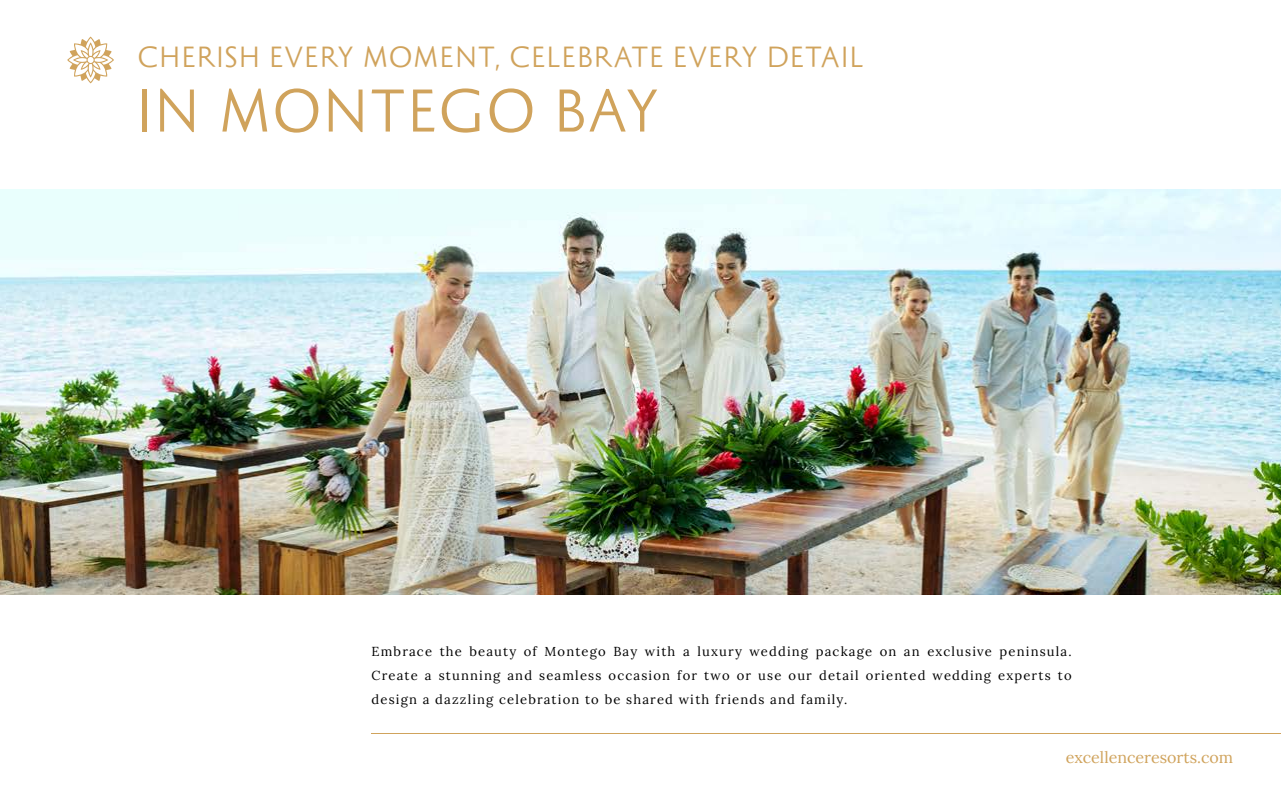
<style>
.page{position:relative;width:1281px;height:800px;background:#fff}
.page>*{position:absolute;margin:0;border:0;box-sizing:border-box;transform-origin:0 0}
.t1{font:60px "Garda Titling Three";letter-spacing:.03em;color:#d0a35c}
.t2{font:29px "Garda Titling Three";letter-spacing:.03em;color:#d0a35c}
.t3{font:16px "Lora";color:#d0a35c}
.t4{font:13px/24px "Lora";letter-spacing:.09em;color:#000;text-align:justify}
</style>
<div class="page">
<img style="left:0;top:189px;width:1280px;height:406px">
<hr style="left:371px;top:734px;width:909px;height:1px;background:#d0a35c">
<svg style="left:67px;top:37px;width:47px;height:46px"></svg>
<h2 class="t2" style="left:138px;top:40px;width:727px">CHERISH EVERY MOMENT, CELEBRATE EVERY DETAIL</h2>
<h1 class="t1" style="left:136px;top:75px;width:524px">IN MONTEGO BAY</h1>
<p class="t4" style="left:371px;top:638px;width:701px">Embrace the beauty of Montego Bay with a luxury wedding package on an exclusive peninsula.<br>Create a stunning and seamless occasion for two or use our detail oriented wedding experts to design a dazzling celebration to be shared with friends and family.</p>
<p class="t3" style="left:1065px;top:745px;width:169px">excellenceresorts.com</p>
</div>
